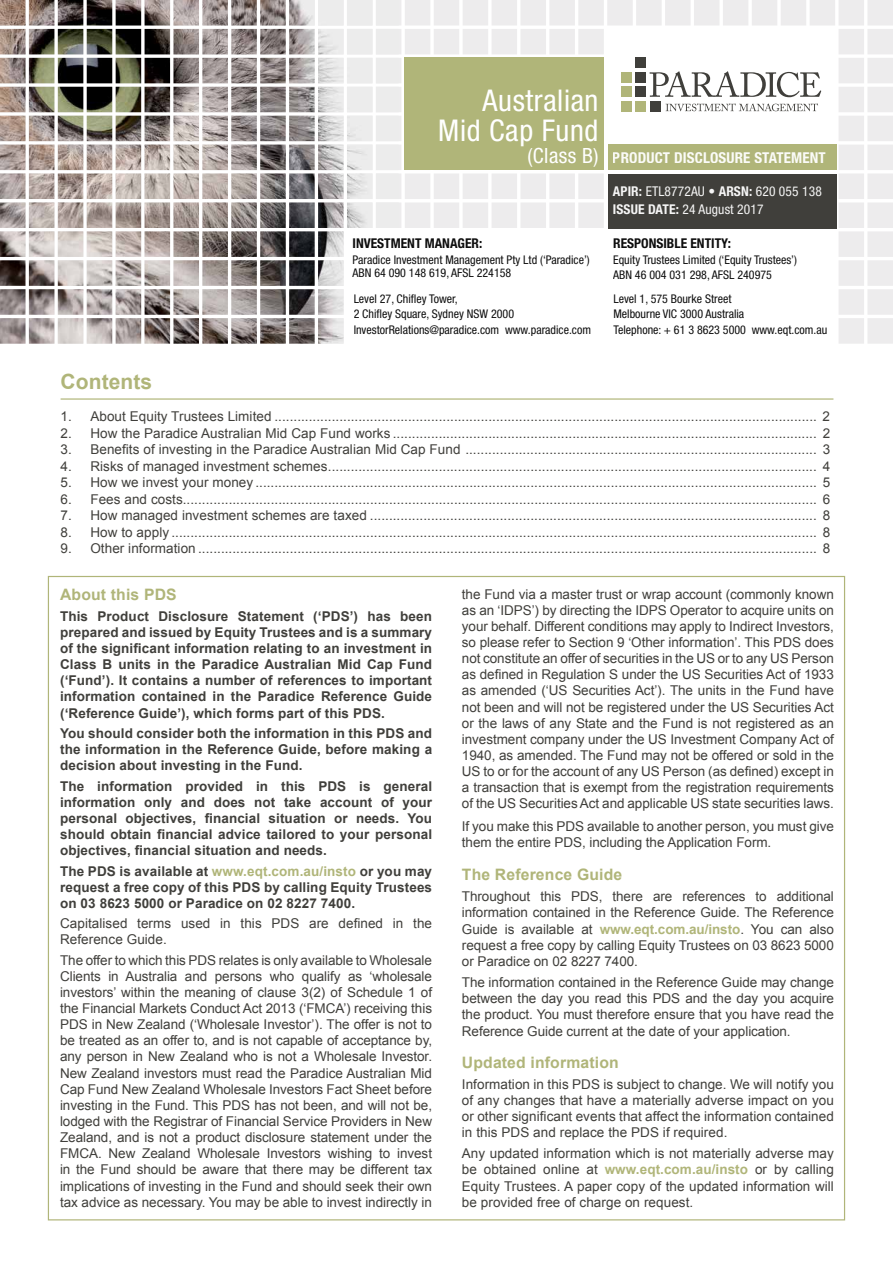
<style>
.page{position:relative;width:893px;height:1263px;background:#fff}
.page>*{position:absolute;margin:0;border:0;box-sizing:border-box;transform-origin:0 0}
.t1{font:condensed 30px/30px "Helvetica Neue LT";letter-spacing:.02em;color:#fff;text-align:right}
.t2{font:condensed 21px "Helvetica Neue LT";letter-spacing:.02em;color:#fff}
.t3{font:700 21px "Arial";letter-spacing:.005em;color:#b0b579}
.t4{font:700 15.75px "Arial";letter-spacing:.01em;color:#b0b579}
.t5{font:700 condensed 15px "Helvetica Neue LT";letter-spacing:.01em;color:#fff}
.t6{font:13.5px/16.2px "Arial";letter-spacing:.005em;color:#403f3b;text-align:justify}
.t7{font:700 13.5px/16.2px "Arial";letter-spacing:.01em;color:#403f3b;text-align:justify}
.t8{font:condensed 13.5px/18px "Helvetica Neue LT";letter-spacing:.01em;color:#fff}
.t9{font:700 condensed 13.5px "Helvetica Neue LT";color:#000}
.t10{font:condensed 12px/15.5px "Helvetica Neue LT";color:#000}
.s1{font-weight:700}
.s2{color:#b0b579}
.s3{font-weight:700;color:#b0b579}
</style>
<div class="page">
<svg style="left:0;top:0;width:893px;height:344px"></svg>
<img style="left:0;top:0;width:399px;height:170px">
<div style="left:606px;top:27px;width:231px;height:116px;background:#fff"></div>
<div style="left:606px;top:142px;width:231px;height:87px;background:#fff"></div>
<div style="left:608px;top:144px;width:228px;height:26px;background:#b0b579"></div>
<div style="left:346px;top:230px;width:490px;height:115px;background:#fff"></div>
<div style="left:608px;top:174px;width:228px;height:54px;background:#403f3b"></div>
<div style="left:621px;top:72px;width:10px;height:10px;background:#b0b579"></div>
<div style="left:636px;top:58px;width:10px;height:10px;background:#403f3b"></div>
<div style="left:621px;top:87px;width:10px;height:10px;background:#b0b579"></div>
<div style="left:621px;top:101px;width:10px;height:10px;background:#b0b579"></div>
<div style="left:636px;top:101px;width:10px;height:10px;background:#b0b579"></div>
<div style="left:636px;top:72px;width:10px;height:10px;background:#403f3b"></div>
<div style="left:636px;top:87px;width:10px;height:10px;background:#403f3b"></div>
<div style="left:650px;top:101px;width:10px;height:10px;background:#403f3b"></div>
<svg style="left:650px;top:71px;width:171px;height:26px"></svg>
<svg style="left:666px;top:103px;width:152px;height:8px"></svg>
<div style="left:405px;top:58px;width:199px;height:112px;background:#b0b579"></div>
<hr style="left:61px;top:398px;width:772px;height:2px;background:#b0b579">
<h1 class="t1" style="left:438px;top:85px;width:162px">Australian<br>Mid Cap Fund</h1>
<h2 class="t2" style="left:527px;top:143px;width:73px">(Class B)</h2>
<p class="t9" style="left:353px;top:235px;width:131px">INVESTMENT MANAGER:</p>
<p class="t10" style="left:353px;top:253px;width:239px;line-height:13.5px">Paradice Investment Management Pty Ltd (‘Paradice’)<br>ABN 64 090 148 619, AFSL 224158</p>
<p class="t10" style="left:354px;top:291px;width:239px">Level 27, Chifley Tower,<br>2 Chifley Square, Sydney NSW 2000<br>InvestorRelations@paradice.com www.paradice.com</p>
<p class="t5" style="left:613px;top:148px;width:214px">PRODUCT DISCLOSURE STATEMENT</p>
<p class="t8" style="left:613px;top:182px;width:211px"><span class="s1">APIR:</span> ETL8772AU • <span class="s1">ARSN:</span> 620 055 138<br><span class="s1">ISSUE DATE:</span> 24 August 2017</p>
<p class="t9" style="left:613px;top:235px;width:119px">RESPONSIBLE ENTITY:</p>
<p class="t10" style="left:613px;top:252px;width:185px">Equity Trustees Limited (‘Equity Trustees’)<br>ABN 46 004 031 298, AFSL 240975</p>
<p class="t10" style="left:613px;top:291px;width:215px">Level 1, 575 Bourke Street<br>Melbourne VIC 3000 Australia<br>Telephone: + 61 3 8623 5000 www.eqt.com.au</p>
<h2 class="t3" style="left:61px;top:367px;width:93px">Contents</h2>
<p class="t6" style="left:61px;top:409px;width:771px">1. About Equity Trustees Limited .............................................................................................................................................. 2</p>
<p class="t6" style="left:61px;top:425px;width:771px">2. How the Paradice Australian Mid Cap Fund works ............................................................................................................... 2</p>
<p class="t6" style="left:61px;top:442px;width:771px">3. Benefits of investing in the Paradice Australian Mid Cap Fund ............................................................................................ 3</p>
<p class="t6" style="left:61px;top:458px;width:771px">4. Risks of managed investment schemes................................................................................................................................ 4</p>
<p class="t6" style="left:61px;top:474px;width:771px">5. How we invest your money ................................................................................................................................................... 5</p>
<p class="t6" style="left:61px;top:491px;width:771px">6. Fees and costs...................................................................................................................................................................... 6</p>
<p class="t6" style="left:61px;top:507px;width:771px">7. How managed investment schemes are taxed ..................................................................................................................... 8</p>
<p class="t6" style="left:61px;top:524px;width:771px">8. How to apply ......................................................................................................................................................................... 8</p>
<p class="t6" style="left:61px;top:540px;width:771px">9. Other information .................................................................................................................................................................. 8</p>
<p class="t4" style="left:60px;top:584px;width:118px">About this PDS</p>
<p class="t7" style="left:60px;top:608px;width:374px">This Product Disclosure Statement (‘PDS’) has been prepared and issued by Equity Trustees and is a summary of the significant information relating to an investment in Class B units in the Paradice Australian Mid Cap Fund (‘Fund’). It contains a number of references to important information contained in the Paradice Reference Guide (‘Reference Guide’), which forms part of this PDS.</p>
<p class="t7" style="left:60px;top:725px;width:374px">You should consider both the information in this PDS and the information in the Reference Guide, before making a decision about investing in the Fund.</p>
<p class="t7" style="left:60px;top:778px;width:374px">The information provided in this PDS is general information only and does not take account of your personal objectives, financial situation or needs. You should obtain financial advice tailored to your personal objectives, financial situation and needs.</p>
<p class="t7" style="left:60px;top:863px;width:374px">The PDS is available at <span class="s2">www.eqt.com.au/insto</span> or you may request a free copy of this PDS by calling Equity Trustees on 03 8623 5000 or Paradice on 02 8227 7400.</p>
<p class="t6" style="left:60px;top:915px;width:373px">Capitalised terms used in this PDS are defined in the<br>Reference Guide.</p>
<p class="t6" style="left:60px;top:952px;width:374px">The offer to which this PDS relates is only available to Wholesale Clients in Australia and persons who qualify as ‘wholesale investors’ within the meaning of clause 3(2) of Schedule 1 of the Financial Markets Conduct Act 2013 (‘FMCA’) receiving this PDS in New Zealand (‘Wholesale Investor’). The offer is not to be treated as an offer to, and is not capable of acceptance by, any person in New Zealand who is not a Wholesale Investor.<br>New Zealand investors must read the Paradice Australian Mid Cap Fund New Zealand Wholesale Investors Fact Sheet before investing in the Fund. This PDS has not been, and will not be, lodged with the Registrar of Financial Service Providers in New Zealand, and is not a product disclosure statement under the FMCA. New Zealand Wholesale Investors wishing to invest in the Fund should be aware that there may be different tax implications of investing in the Fund and should seek their own tax advice as necessary. You may be able to invest indirectly in</p>
<p class="t6" style="left:462px;top:586px;width:374px">the Fund via a master trust or wrap account (commonly known as an ‘IDPS’) by directing the IDPS Operator to acquire units on your behalf. Different conditions may apply to Indirect Investors, so please refer to Section 9 ‘Other information’. This PDS does not constitute an offer of securities in the US or to any US Person as defined in Regulation S under the US Securities Act of 1933 as amended (‘US Securities Act’). The units in the Fund have not been and will not be registered under the US Securities Act or the laws of any State and the Fund is not registered as an investment company under the US Investment Company Act of 1940, as amended. The Fund may not be offered or sold in the US to or for the account of any US Person (as defined) except in a transaction that is exempt from the registration requirements of the US Securities Act and applicable US state securities laws.</p>
<p class="t6" style="left:462px;top:818px;width:373px">If you make this PDS available to another person, you must give them the entire PDS, including the Application Form.</p>
<p class="t4" style="left:462px;top:864px;width:162px">The Reference Guide</p>
<p class="t6" style="left:462px;top:888px;width:374px">Throughout this PDS, there are references to additional information contained in the Reference Guide. The Reference Guide is available at <span class="s3">www.eqt.com.au/insto</span>. You can also request a free copy by calling Equity Trustees on 03 8623 5000 or Paradice on 02 8227 7400.</p>
<p class="t6" style="left:462px;top:974px;width:374px">The information contained in the Reference Guide may change between the day you read this PDS and the day you acquire the product. You must therefore ensure that you have read the Reference Guide current at the date of your application.</p>
<p class="t4" style="left:462px;top:1052px;width:158px">Updated information</p>
<p class="t6" style="left:462px;top:1076px;width:374px">Information in this PDS is subject to change. We will notify you of any changes that have a materially adverse impact on you or other significant events that affect the information contained in this PDS and replace the PDS if required.</p>
<p class="t6" style="left:462px;top:1145px;width:374px">Any updated information which is not materially adverse may be obtained online at <span class="s3">www.eqt.com.au/insto</span> or by calling Equity Trustees. A paper copy of the updated information will be provided free of charge on request.</p>
</div>
